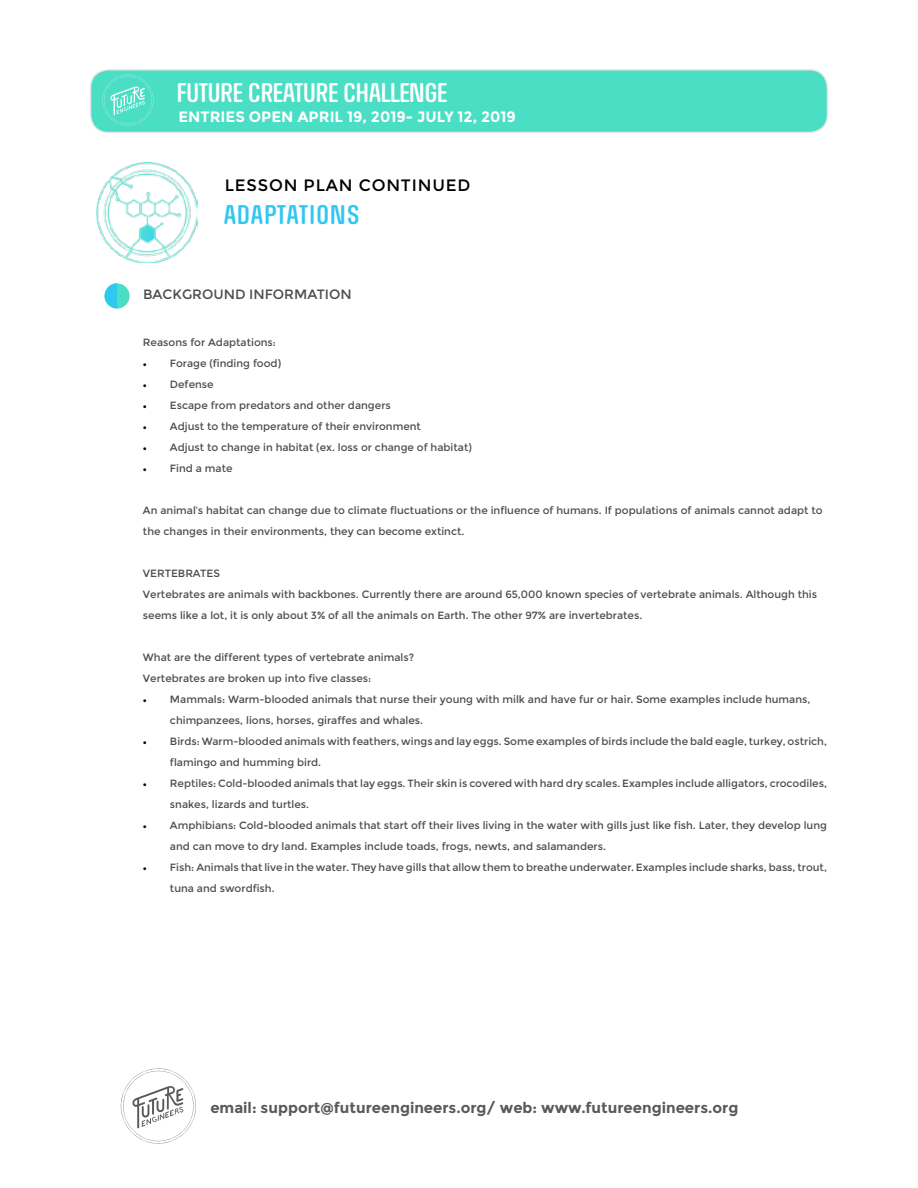
<style>
.page{position:relative;width:918px;height:1188px;background:#fff}
.page>*{position:absolute;margin:0;border:0;box-sizing:border-box;transform-origin:0 0}
.t1{font:27px "RICHARDMILLERROUNDED";color:#fff}
.t2{font:27px "RICHARDMILLERROUNDED";letter-spacing:.05em;color:#30c7f2}
.t3{font:16.5px "Montserrat";letter-spacing:.05em;color:#000}
.t4{font:700 15px "Montserrat";color:#58595b}
.t5{font:700 15px "Montserrat";color:#fff}
.t6{font:13.5px "Montserrat";color:#4d4d4d}
.t7{font:10.5px/21px "Montserrat";color:#4d4d4d}
.s1{font-family:"Minion Pro";color:#000}
</style>
<div class="page">
<svg style="left:121px;top:1068px;width:75px;height:76px"></svg>
<div style="left:91px;top:70px;width:736px;height:63px;background:#4adec4;border-radius:18px"></div>
<div style="left:90px;top:69px;width:738px;height:64px;border:2px solid #e8e8e8;border-radius:18px"></div>
<svg style="left:102px;top:75px;width:51px;height:51px"></svg>
<div style="left:104px;top:283px;width:26px;height:26px;background:#4adec4;border-radius:50%"></div>
<svg style="left:105px;top:283px;width:12px;height:25px"></svg>
<img style="left:97px;top:162px;width:101px;height:101px">
<h1 class="t1" style="left:177px;top:79px;width:272px">FUTURE CREATURE CHALLENGE</h1>
<h3 class="t5" style="left:179px;top:107px;width:339px">ENTRIES OPEN APRIL 19, 2019- JULY 12, 2019</h3>
<h2 class="t3" style="left:225px;top:176px;width:247px">LESSON PLAN CONTINUED</h2>
<h1 class="t2" style="left:224px;top:200px;width:137px">ADAPTATIONS</h1>
<p class="t6" style="left:143px;top:287px;width:210px">BACKGROUND INFORMATION</p>
<p class="t7" style="left:143px;top:332px;width:135px">Reasons for Adaptations:</p>
<p class="t7" style="left:143px;top:353px;width:140px"><span class="s1">•</span> Forage (finding food)</p>
<p class="t7" style="left:143px;top:374px;width:72px"><span class="s1">•</span> Defense</p>
<p class="t7" style="left:143px;top:395px;width:249px"><span class="s1">•</span> Escape from predators and other dangers</p>
<p class="t7" style="left:143px;top:416px;width:279px"><span class="s1">•</span> Adjust to the temperature of their environment</p>
<p class="t7" style="left:143px;top:437px;width:330px"><span class="s1">•</span> Adjust to change in habitat (ex. loss or change of habitat)</p>
<p class="t7" style="left:143px;top:458px;width:91px"><span class="s1">•</span> Find a mate</p>
<p class="t7" style="left:143px;top:500px;width:681px">An animal’s habitat can change due to climate fluctuations or the influence of humans. If populations of animals cannot adapt to the changes in their environments, they can become extinct.</p>
<p class="t7" style="left:143px;top:563px;width:676px">VERTEBRATES<br>Vertebrates are animals with backbones. Currently there are around 65,000 known species of vertebrate animals. Although this seems like a lot, it is only about 3% of all the animals on Earth. The other 97% are invertebrates.</p>
<p class="t7" style="left:143px;top:647px;width:273px">What are the different types of vertebrate animals?<br>Vertebrates are broken up into five classes:</p>
<p class="t7" style="left:170px;top:689px;width:642px;text-indent:-27px"><span class="s1">•</span> Mammals: Warm-blooded animals that nurse their young with milk and have fur or hair. Some examples include humans, chimpanzees, lions, horses, giraffes and whales.</p>
<p class="t7" style="left:170px;top:731px;width:659px;text-indent:-27px"><span class="s1">•</span> Birds: Warm-blooded animals with feathers, wings and lay eggs. Some examples of birds include the bald eagle, turkey, ostrich, flamingo and humming bird.</p>
<p class="t7" style="left:170px;top:773px;width:659px;text-indent:-27px"><span class="s1">•</span> Reptiles: Cold-blooded animals that lay eggs. Their skin is covered with hard dry scales. Examples include alligators, crocodiles, snakes, lizards and turtles.</p>
<p class="t7" style="left:170px;top:815px;width:659px;text-indent:-27px"><span class="s1">•</span> Amphibians: Cold-blooded animals that start off their lives living in the water with gills just like fish. Later, they develop lung and can move to dry land. Examples include toads, frogs, newts, and salamanders.</p>
<p class="t7" style="left:170px;top:857px;width:659px;text-indent:-27px"><span class="s1">•</span> Fish: Animals that live in the water. They have gills that allow them to breathe underwater. Examples include sharks, bass, trout, tuna and swordfish.</p>
<h3 class="t4" style="left:210px;top:1099px;width:530px">email: support@futureengineers.org/ web: www.futureengineers.org</h3>
</div>
